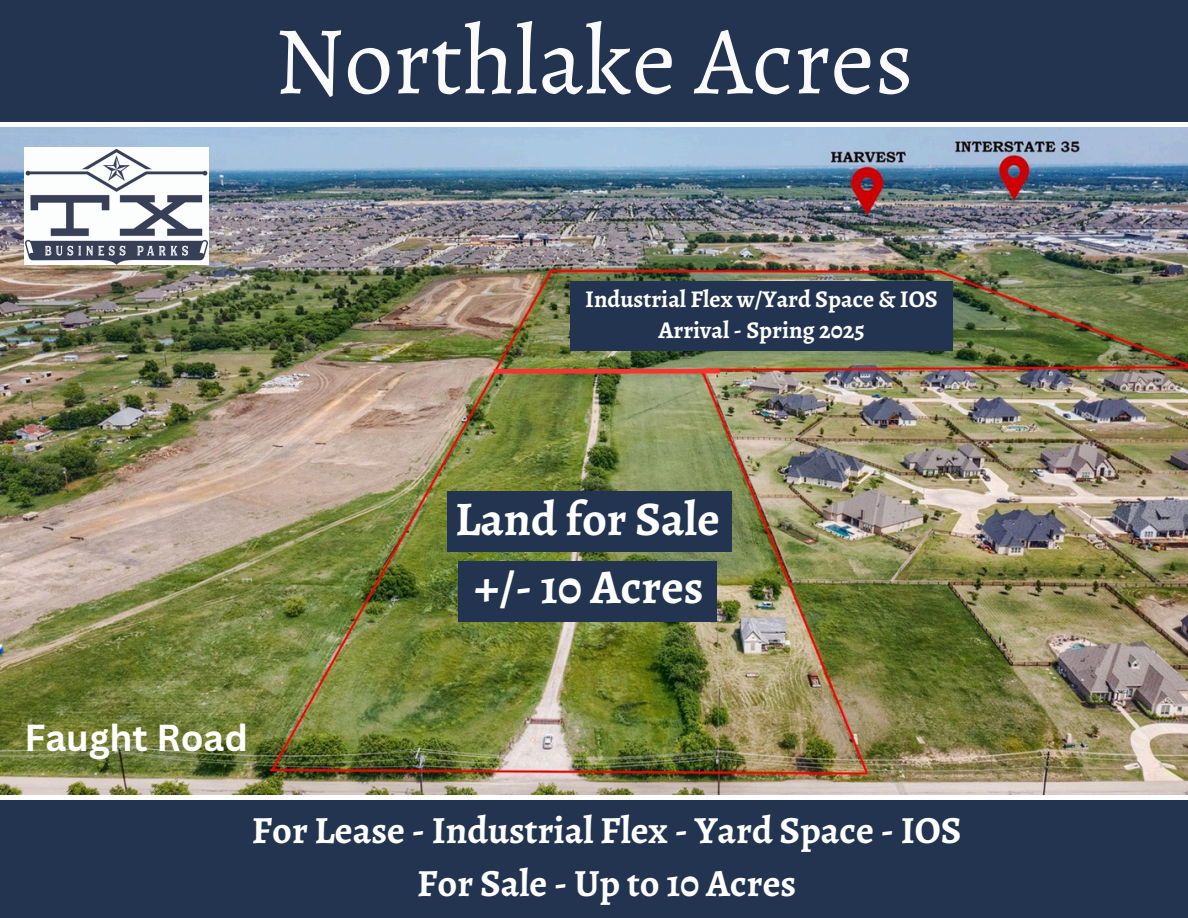
<style>
.page{position:relative;width:1188px;height:918px;background:#fff}
.page>*{position:absolute;margin:0;border:0;box-sizing:border-box;transform-origin:0 0}
.t1{font:97.5px "Alegreya";color:#fafafa}
.t2{font:700 48.3px "Alegreya";color:#fff}
.t3{font:700 38.55px/52.8px "Alegreya";color:#fff;text-align:center}
.t4{font:700 36.6px "Canva Sans";color:#fff}
.t5{font:700 24px "Alegreya";color:#fff}
</style>
<div class="page">
<div style="left:0;top:0;width:1188px;height:127px;background:linear-gradient(to right,#fff,#fff)"></div>
<div style="left:0;top:0;width:1188px;height:121px;background:#223450"></div>
<img style="left:0;top:127px;width:1188px;height:668px">
<img style="left:24px;top:147px;width:185px;height:117px">
<div style="left:0;top:801px;width:1188px;height:117px;background:#223450"></div>
<div style="left:458px;top:561px;width:258px;height:61px;background:#223450"></div>
<div style="left:447px;top:491px;width:284px;height:61px;background:#223450"></div>
<div style="left:494px;top:369px;width:226px;height:5px;background:#ff3131"></div>
<div style="left:570px;top:281px;width:383px;height:70px;background:#223450"></div>
<p class="t1" style="left:274px;top:-6px;width:641px">Northlake Acres</p>
<h3 class="t5" style="left:585px;top:282px;width:354px">Industrial Flex w/Yard Space &amp; IOS</h3>
<h3 class="t5" style="left:658px;top:314px;width:208px">Arrival - Spring 2025</h3>
<h2 class="t2" style="left:455px;top:486px;width:266px">Land for Sale</h2>
<h2 class="t2" style="left:475px;top:554px;width:230px">+/- 10 Acres</h2>
<p class="t4" style="left:24px;top:712px;width:225px">Faught Road</p>
<p class="t3" style="left:252px;top:804px;width:711px">For Lease - Industrial Flex - Yard Space - IOS<br>For Sale - Up to 10 Acres</p>
</div>
